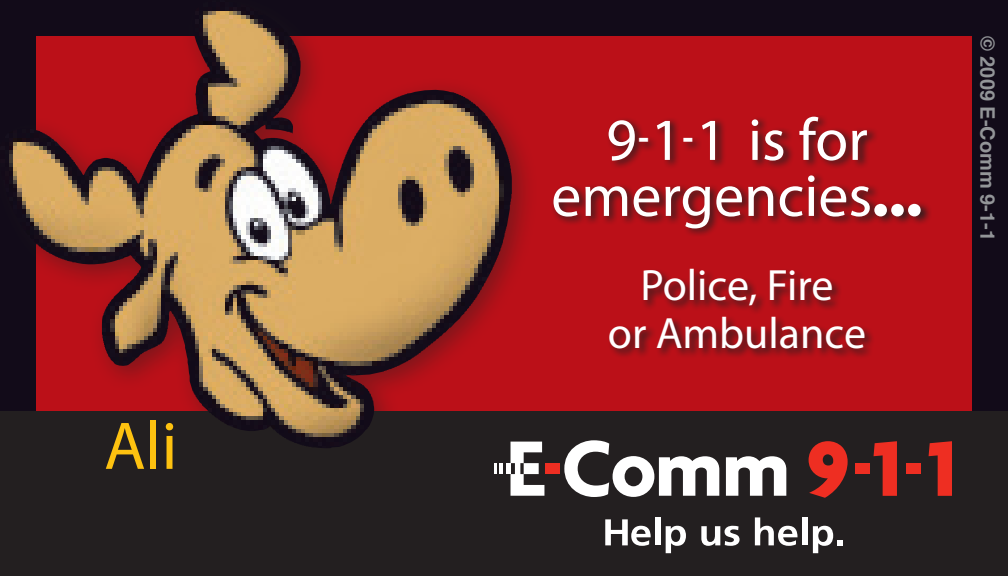
<style>
.page{position:relative;width:1008px;height:576px;background:#fff}
.page>*{position:absolute;margin:0;border:0;box-sizing:border-box;transform-origin:0 0}
.t1{font:68px "Myriad Pro";color:#fec210}
.t2{font:60px/56px "Myriad Pro";color:#fff;text-align:center}
.t3{font:44px/48px "Myriad Pro";color:#fff;text-align:center}
.t4{font:700 20px "Helvetica";color:#939598}
.s1{font-family:"Gill Sans";font-weight:700}
</style>
<div class="page">
<svg style="left:537px;top:0;width:471px;height:411px;background:#870e18"></svg>
<div style="left:0;top:411px;width:1008px;height:165px;background:#231f20"></div>
<div style="left:0;top:0;width:537px;height:474px;background:#231f20;opacity:.4"></div>
<img style="left:78px;top:0;width:143px;height:184px">
<svg style="left:564px;top:440px;width:155px;height:57px"></svg>
<svg style="left:726px;top:456px;width:60px;height:40px"></svg>
<div style="left:545px;top:463px;width:15px;height:11px;background:#ee2e22"></div>
<svg style="left:809px;top:441px;width:39px;height:57px"></svg>
<svg style="left:874px;top:441px;width:23px;height:55px"></svg>
<svg style="left:929px;top:441px;width:23px;height:55px"></svg>
<div style="left:855px;top:463px;width:15px;height:11px;background:#ee2e22"></div>
<div style="left:907px;top:463px;width:14px;height:11px;background:#ee2e22"></div>
<svg style="left:494px;top:463px;width:3px;height:11px"></svg>
<hr style="left:499px;top:463px;width:4px;height:11px;background:#fff">
<svg style="left:511px;top:442px;width:33px;height:54px"></svg>
<div style="left:506px;top:463px;width:5px;height:11px;background:#fff"></div>
<svg style="left:605px;top:519px;width:46px;height:27px"></svg>
<div style="left:655px;top:517px;width:5px;height:28px;background:#fff"></div>
<svg style="left:666px;top:526px;width:20px;height:27px"></svg>
<svg style="left:701px;top:526px;width:39px;height:20px"></svg>
<svg style="left:755px;top:517px;width:43px;height:29px"></svg>
<div style="left:802px;top:517px;width:5px;height:28px;background:#fff"></div>
<svg style="left:813px;top:526px;width:30px;height:27px"></svg>
<div style="left:551px;top:115px;width:382px;height:243px;background:#231f20;opacity:.85"></div>
<p class="t1" style="left:104px;top:404px;width:75px">Ali</p>
<p class="t2" style="left:551px;top:111px;width:373px">9-1-1 is for emergencies<span class="s1">...</span></p>
<p class="t3" style="left:608px;top:260px;width:260px">Police, Fire<br>or Ambulance</p>
<p class="t4" style="left:1004px;top:36px;width:206px;rotate:90deg">© 2009 E-Comm 9-1-1</p>
</div>
